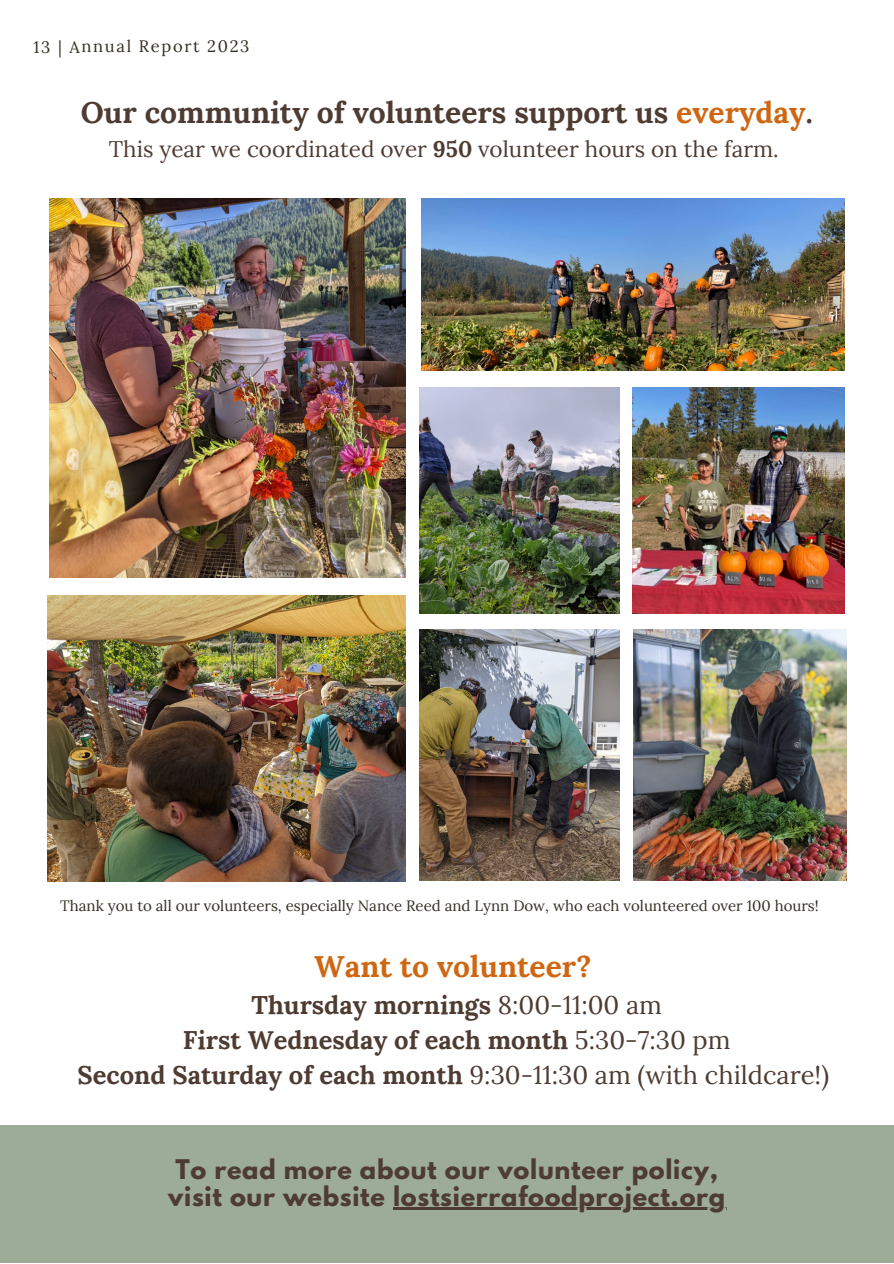
<style>
.page{position:relative;width:894px;height:1264px;background:#fff}
.page>*{position:absolute;margin:0;border:0;box-sizing:border-box;transform-origin:0 0}
.t1{font:700 30px "Lora";color:#4e3c32}
.t2{font:700 30px "Lora";color:#cf6611}
.t3{font:700 25.5px/34.8px "Lora";color:#4e3c32;text-align:center}
.t4{font:700 24px/27px "League Spartan";letter-spacing:.03em;color:#4e3c32;text-align:center}
.t5{font:22.5px "Lora";color:#4e3c32}
.t6{font:16.5px "Lora";letter-spacing:.095em;color:#353023}
.t7{font:15px "Lora";color:#353023}
.s1{color:#cf6611}
.s2{font-weight:700}
.s3{font-weight:400}
</style>
<div class="page">
<img style="left:632px;top:387px;width:212px;height:226px">
<img style="left:48px;top:595px;width:358px;height:286px">
<img style="left:419px;top:629px;width:200px;height:251px">
<img style="left:50px;top:198px;width:355px;height:379px">
<img style="left:633px;top:629px;width:213px;height:251px">
<img style="left:419px;top:387px;width:200px;height:226px">
<img style="left:421px;top:198px;width:423px;height:172px">
<div style="left:0;top:1124px;width:893px;height:138px;background:#9dac97"></div>
<hr style="left:393px;top:1207px;width:333px;height:2px;background:#4e3c32">
<p class="t6" style="left:33px;top:36px;width:217px">13 | Annual Report 2023</p>
<p class="t1" style="left:81px;top:93px;width:733px">Our community of volunteers support us <span class="s1">everyday</span>.</p>
<p class="t5" style="left:109px;top:134px;width:671px">This year we coordinated over <span class="s2">950</span> volunteer hours on the farm.</p>
<p class="t7" style="left:60px;top:895px;width:759px">Thank you to all our volunteers, especially Nance Reed and Lynn Dow, who each volunteered over 100 hours!</p>
<p class="t2" style="left:314px;top:946px;width:278px">Want to volunteer?</p>
<p class="t3" style="left:78px;top:987px;width:752px">Thursday mornings <span class="s3">8:00-11:00 am<br></span>First Wednesday of each month <span class="s3">5:30-7:30 pm<br></span>Second Saturday of each month <span class="s3">9:30-11:30 am (with childcare!)</span></p>
<p class="t4" style="left:168px;top:1158px;width:558px">To read more about our volunteer policy, visit our website lostsierrafoodproject.org</p>
</div>
